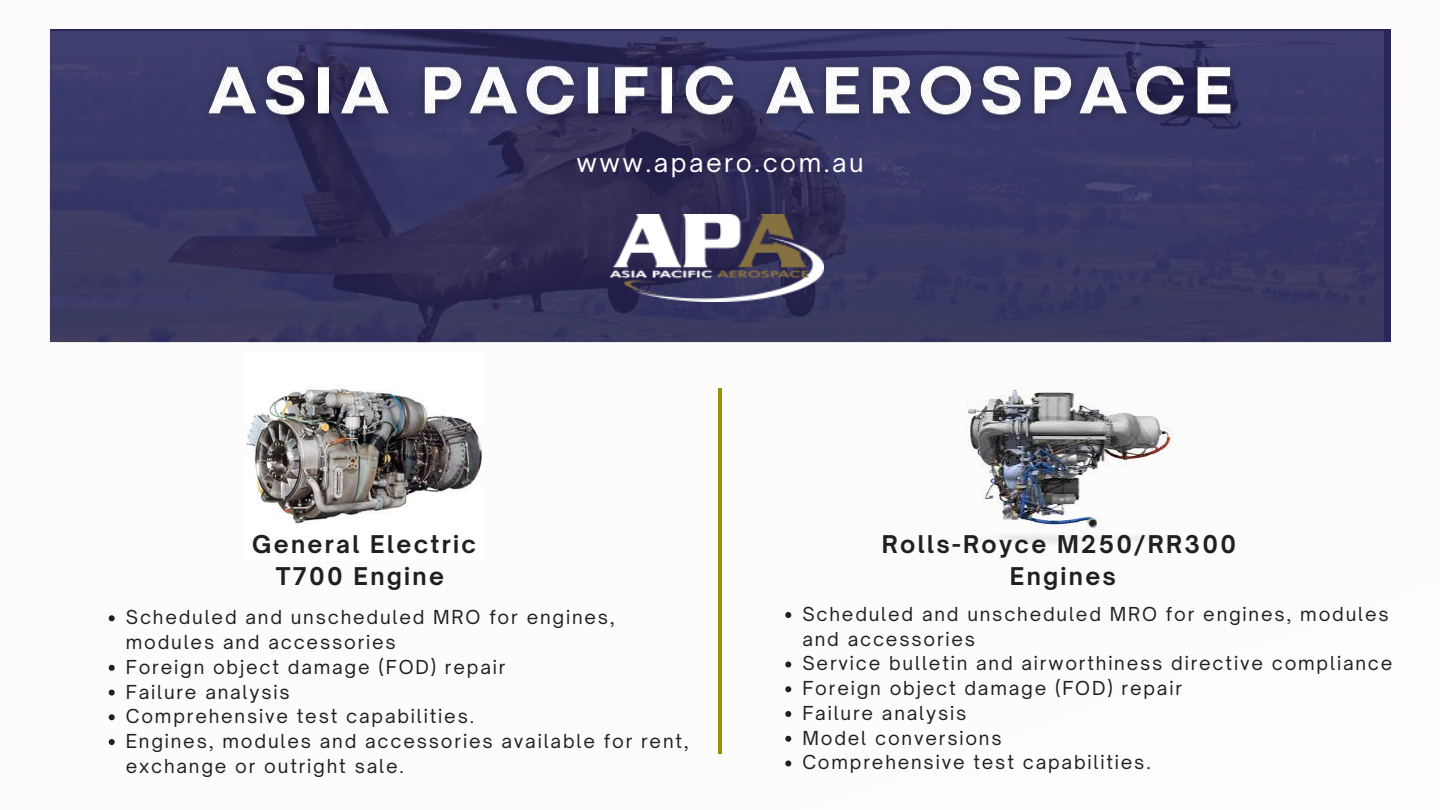
<style>
.page{position:relative;width:1440px;height:810px;background:#fff}
.page>*{position:absolute;margin:0;border:0;box-sizing:border-box;transform-origin:0 0}
.t1{font:25.1px "Open Sauce One";letter-spacing:.1em;color:#fff}
.t2{font:700 23.4px/32px "Open Sauce One";letter-spacing:.1em;color:#231f20;text-align:center}
.t3{font:18.4px/24.8px "Open Sauce One";letter-spacing:.1em;color:#231f20}
</style>
<div class="page">
<img style="left:50px;top:31px;width:1333px;height:311px">
<hr style="left:718px;top:388px;width:4px;height:365px;background:#9c9107">
<img style="left:610px;top:214px;width:213px;height:88px">
<img style="left:965px;top:386px;width:209px;height:159px">
<img style="left:247px;top:389px;width:235px;height:136px">
<img style="left:190px;top:50px;width:1067px;height:96px">
<svg style="left:109px;top:615px;width:6px;height:6px"></svg>
<svg style="left:109px;top:665px;width:6px;height:6px"></svg>
<svg style="left:109px;top:690px;width:6px;height:6px"></svg>
<svg style="left:109px;top:714px;width:6px;height:6px"></svg>
<svg style="left:109px;top:739px;width:6px;height:6px"></svg>
<svg style="left:785px;top:612px;width:6px;height:6px"></svg>
<svg style="left:785px;top:661px;width:6px;height:6px"></svg>
<svg style="left:785px;top:686px;width:6px;height:6px"></svg>
<svg style="left:785px;top:711px;width:6px;height:6px"></svg>
<svg style="left:785px;top:736px;width:6px;height:6px"></svg>
<svg style="left:785px;top:760px;width:6px;height:6px"></svg>
<h1 class="t1" style="left:576px;top:147px;width:289px">www.apaero.com.au</h1>
<p class="t2" style="left:252px;top:528px;width:225px">General Electric<br>T700 Engine</p>
<p class="t3" style="left:126px;top:605px;width:565px">Scheduled and unscheduled MRO for engines, modules and accessories<br>Foreign object damage (FOD) repair<br>Failure analysis<br>Comprehensive test capabilities.<br>Engines, modules and accessories available for rent, exchange or outright sale.</p>
<p class="t3" style="left:802px;top:602px;width:591px">Scheduled and unscheduled MRO for engines, modules and accessories<br>Service bulletin and airworthiness directive compliance Foreign object damage (FOD) repair<br>Failure analysis<br>Model conversions<br>Comprehensive test capabilities.</p>
<p class="t2" style="left:882px;top:528px;width:356px">Rolls-Royce M250/RR300<br>Engines</p>
</div>
